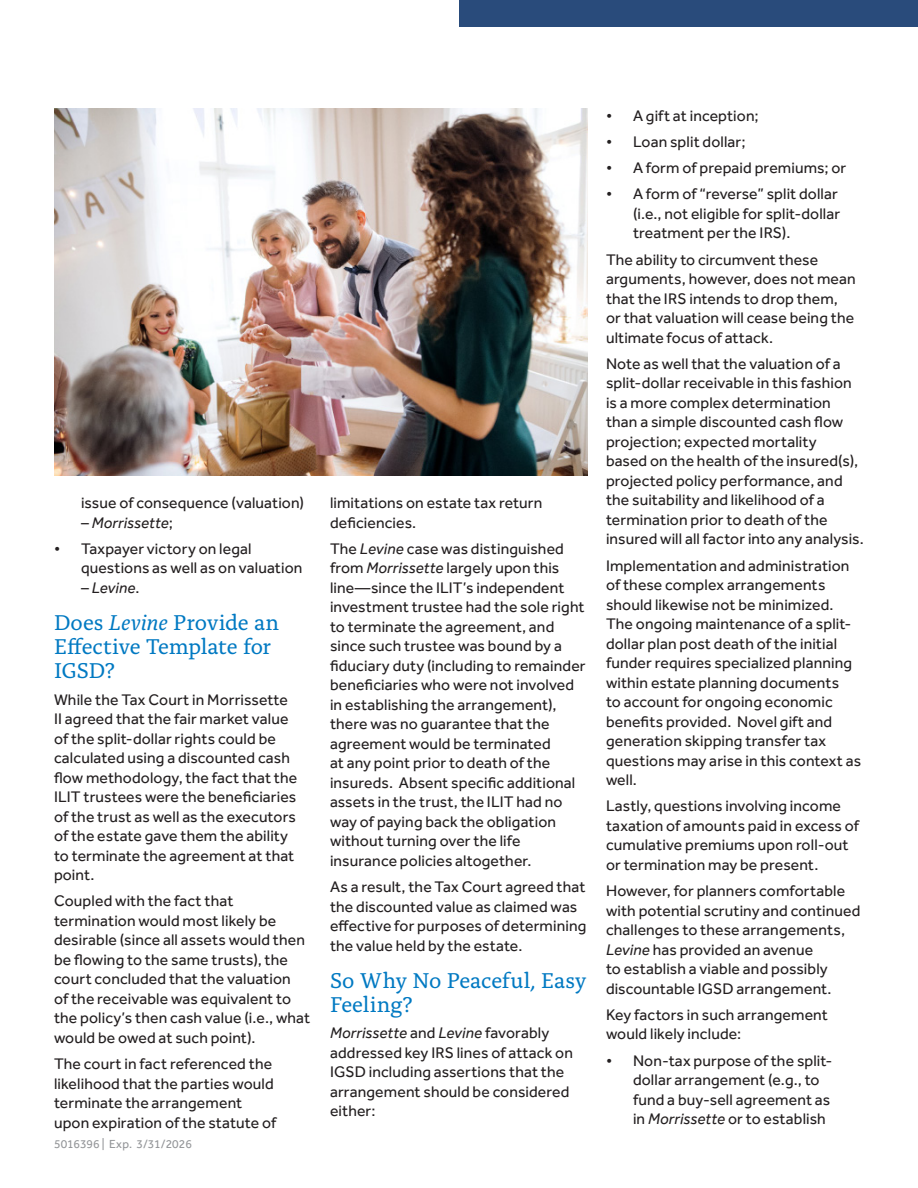
<style>
.page{position:relative;width:918px;height:1188px;background:#fff}
.page>*{position:absolute;margin:0;border:0;box-sizing:border-box;transform-origin:0 0}
.body_effra_10_12{font:22.5px/24px "Alda Pro";letter-spacing:-.005em;color:#0079c2}
.body_effra_10_12-2{font:15.75px/19.5px "Effra Pro";letter-spacing:.01em;color:#231f20}
.t1{font:italic 15.75px "Effra Pro";letter-spacing:.005em;color:#231f20}
.Body_New{font:12px "Effra Pro";letter-spacing:.005em;color:#939598}
.s1{font-style:normal}
.s2{font-style:italic}
</style>
<div class="page">
<img style="left:54px;top:108px;width:534px;height:367px">
<div style="left:459px;top:0;width:459px;height:27px;background:#294b7b"></div>
<p class="body_effra_10_12-2" style="left:81px;top:493px;width:225px">issue of consequence (valuation)</p>
<p class="t1" style="left:81px;top:513px;width:93px"><span class="s1">–</span> Morrissette<span class="s1">;</span></p>
<p class="body_effra_10_12-2" style="left:81px;top:539px;width:223px;text-indent:-27px">• Taxpayer victory on legal questions as well as on valuation</p>
<p class="t1" style="left:81px;top:578px;width:60px"><span class="s1">–</span> Levine<span class="s1">.</span></p>
<p class="body_effra_10_12" style="left:54px;top:609px;width:227px">Does <span class="s2">Levine</span> Provide an<br>Effective Template for<br>IGSD?</p>
<p class="body_effra_10_12-2" style="left:54px;top:689px;width:245px">While the Tax Court in Morrissette<br>II agreed that the fair market value of the split-dollar rights could be calculated using a discounted cash flow methodology, the fact that the<br>ILIT trustees were the beneficiaries of the trust as well as the executors of the estate gave them the ability to terminate the agreement at that point.</p>
<p class="body_effra_10_12-2" style="left:54px;top:891px;width:258px">Coupled with the fact that termination would most likely be desirable (since all assets would then be flowing to the same trusts), the court concluded that the valuation<br>of the receivable was equivalent to the policy’s then cash value (i.e., what would be owed at such point).</p>
<p class="body_effra_10_12-2" style="left:54px;top:1054px;width:224px">The court in fact referenced the likelihood that the parties would terminate the arrangement upon expiration of the statute of</p>
<p class="Body_New" style="left:54px;top:1137px;width:139px">5016396 | Exp. 3/31/2026</p>
<p class="body_effra_10_12-2" style="left:330px;top:493px;width:214px">limitations on estate tax return deficiencies.</p>
<p class="body_effra_10_12-2" style="left:330px;top:539px;width:257px">The <span class="s2">Levine</span> case was distinguished from <span class="s2">Morrissette</span> largely upon this line—since the ILIT’s independent investment trustee had the sole right to terminate the agreement, and since such trustee was bound by a fiduciary duty (including to remainder beneficiaries who were not involved in establishing the arrangement), there was no guarantee that the agreement would be terminated<br>at any point prior to death of the insureds. Absent specific additional assets in the trust, the ILIT had no way of paying back the obligation without turning over the life insurance policies altogether.</p>
<p class="body_effra_10_12-2" style="left:330px;top:877px;width:258px">As a result, the Tax Court agreed that the discounted value as claimed was effective for purposes of determining the value held by the estate.</p>
<p class="body_effra_10_12" style="left:330px;top:967px;width:258px">So Why No Peaceful, Easy<br>Feeling?</p>
<p class="body_effra_10_12-2" style="left:330px;top:1023px;width:244px"><span class="s2">Morrissette</span> and <span class="s2">Levine</span> favorably addressed key IRS lines of attack on<br>IGSD including assertions that the arrangement should be considered either:</p>
<p class="body_effra_10_12-2" style="left:606px;top:105px;width:154px">• A gift at inception;</p>
<p class="body_effra_10_12-2" style="left:606px;top:132px;width:141px">• Loan split dollar;</p>
<p class="body_effra_10_12-2" style="left:606px;top:158px;width:242px">• A form of prepaid premiums; or</p>
<p class="body_effra_10_12-2" style="left:633px;top:184px;width:209px;text-indent:-27px">• A form of “reverse” split dollar (i.e., not eligible for split-dollar treatment per the IRS).</p>
<p class="body_effra_10_12-2" style="left:606px;top:249px;width:251px">The ability to circumvent these arguments, however, does not mean that the IRS intends to drop them, or that valuation will cease being the ultimate focus of attack.</p>
<p class="body_effra_10_12-2" style="left:606px;top:354px;width:259px">Note as well that the valuation of a split-dollar receivable in this fashion is a more complex determination than a simple discounted cash flow projection; expected mortality<br>based on the health of the insured(s), projected policy performance, and the suitability and likelihood of a termination prior to death of the insured will all factor into any analysis.</p>
<p class="body_effra_10_12-2" style="left:606px;top:555px;width:257px">Implementation and administration of these complex arrangements should likewise not be minimized.<br>The ongoing maintenance of a split&shy;dollar plan post death of the initial funder requires specialized planning within estate planning documents<br>to account for ongoing economic benefits provided. Novel gift and generation skipping transfer tax questions may arise in this context as well.</p>
<p class="body_effra_10_12-2" style="left:606px;top:796px;width:255px">Lastly, questions involving income taxation of amounts paid in excess of cumulative premiums upon roll-out or termination may be present.</p>
<p class="body_effra_10_12-2" style="left:606px;top:881px;width:256px">However, for planners comfortable with potential scrutiny and continued challenges to these arrangements, <span class="s2">Levine</span> has provided an avenue<br>to establish a viable and possibly discountable IGSD arrangement.</p>
<p class="body_effra_10_12-2" style="left:606px;top:1005px;width:223px">Key factors in such arrangement would likely include:</p>
<p class="body_effra_10_12-2" style="left:633px;top:1050px;width:201px;text-indent:-27px">• Non-tax purpose of the split&shy;dollar arrangement (e.g., to fund a buy-sell agreement as in <span class="s2">Morrissette</span> or to establish</p>
</div>
